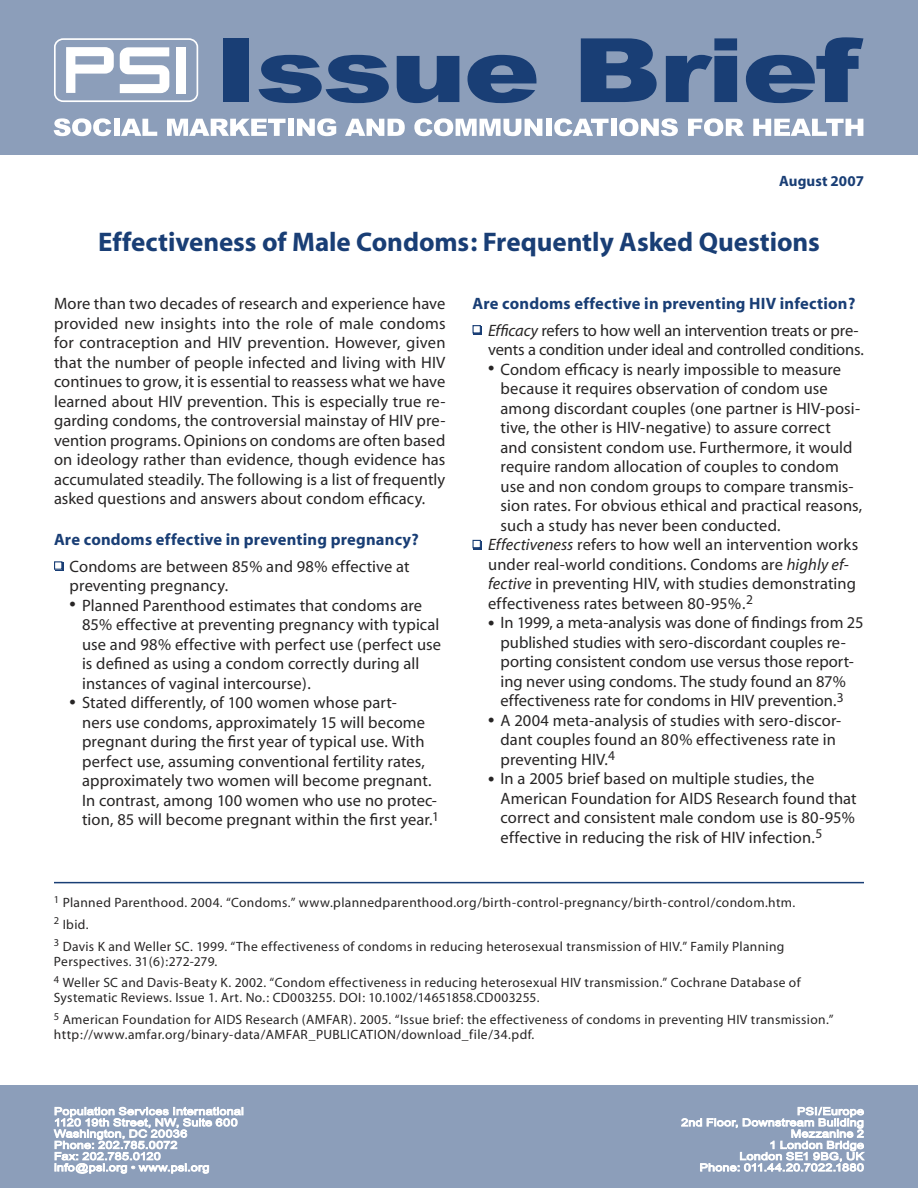
<style>
.page{position:relative;width:918px;height:1188px;background:#fff}
.page>*{position:absolute;margin:0;border:0;box-sizing:border-box;transform-origin:0 0}
.heading_3{font:700 27px "Myriad";letter-spacing:-.005em;color:#193e75}
.t1{font:16.5px/19.5px "Myriad";letter-spacing:.005em;color:#272525}
.t2{font:700 16.5px "Myriad";letter-spacing:.01em;color:#193e75}
.heading_3-2{font:700 15px "Myriad";letter-spacing:.005em;color:#193e75}
.t3{font:13.5px/15px "Myriad";letter-spacing:.025em;color:#272525}
.t4{font:10.5px "Arial";letter-spacing:.015em;color:#fff;scale:1.2 1}
.s1{font-family:"Times";font-size:18px}
.s2{font-style:italic}
</style>
<div class="page">
<div style="left:0;top:0;width:918px;height:155px;background:#8c9eba"></div>
<div style="left:0;top:1085px;width:918px;height:103px;background:#8c9eba"></div>
<svg style="left:54px;top:38px;width:144px;height:64px"></svg>
<div style="left:176px;top:47px;width:10px;height:46px;background:#fff"></div>
<div style="left:224px;top:38px;width:25px;height:64px;background:#193e75"></div>
<svg style="left:259px;top:55px;width:130px;height:48px"></svg>
<svg style="left:397px;top:56px;width:62px;height:47px"></svg>
<svg style="left:468px;top:55px;width:68px;height:48px"></svg>
<svg style="left:581px;top:38px;width:76px;height:64px"></svg>
<svg style="left:666px;top:38px;width:71px;height:64px"></svg>
<svg style="left:746px;top:37px;width:117px;height:66px"></svg>
<svg style="left:54px;top:1107px;width:189px;height:67px"></svg>
<svg style="left:681px;top:1107px;width:184px;height:65px"></svg>
<svg style="left:54px;top:118px;width:57px;height:18px"></svg>
<div style="left:114px;top:119px;width:5px;height:17px;background:#fff"></div>
<svg style="left:121px;top:119px;width:36px;height:17px"></svg>
<svg style="left:167px;top:119px;width:119px;height:17px"></svg>
<div style="left:288px;top:119px;width:5px;height:17px;background:#fff"></div>
<svg style="left:297px;top:118px;width:39px;height:18px"></svg>
<svg style="left:345px;top:119px;width:60px;height:17px"></svg>
<svg style="left:414px;top:118px;width:128px;height:18px"></svg>
<div style="left:546px;top:119px;width:6px;height:17px;background:#fff"></div>
<svg style="left:554px;top:118px;width:55px;height:18px"></svg>
<div style="left:611px;top:119px;width:5px;height:17px;background:#fff"></div>
<svg style="left:619px;top:118px;width:59px;height:18px"></svg>
<svg style="left:688px;top:118px;width:56px;height:18px"></svg>
<svg style="left:753px;top:119px;width:110px;height:17px"></svg>
<hr style="left:54px;top:882px;width:810px;height:1px;background:#193e75">
<div style="left:55px;top:562px;width:8px;height:9px;background:#193e75"></div>
<div style="left:55px;top:562px;width:7px;height:7px;background:#fff"></div>
<div style="left:54px;top:561px;width:8px;height:9px;border:1px solid #193e75"></div>
<div style="left:473px;top:326px;width:9px;height:9px;background:#193e75"></div>
<div style="left:473px;top:326px;width:7px;height:7px;background:#fff"></div>
<div style="left:472px;top:325px;width:9px;height:9px;border:1px solid #193e75"></div>
<div style="left:473px;top:541px;width:9px;height:8px;background:#193e75"></div>
<div style="left:473px;top:540px;width:7px;height:8px;background:#fff"></div>
<div style="left:472px;top:540px;width:9px;height:8px;border:1px solid #193e75"></div>
<p class="heading_3-2" style="left:779px;top:173px;width:86px">August 2007</p>
<p class="heading_3" style="left:98px;top:228px;width:723px">Effectiveness of Male Condoms: Frequently Asked Questions</p>
<p class="t1" style="left:54px;top:295px;width:393px;text-align:justify">More than two decades of research and experience have provided new insights into the role of male condoms for contraception and HIV prevention. However, given that the number of people infected and living with HIV continues to grow, it is essential to reassess what we have learned about HIV prevention. This is especially true re&shy;garding condoms, the controversial mainstay of HIV pre&shy;vention programs. Opinions on condoms are often based on ideology rather than evidence, though evidence has accumulated steadily. The following is a list of frequently asked questions and answers about condom efficacy.</p>
<p class="t2" style="left:54px;top:531px;width:366px">Are condoms effective in preventing pregnancy?</p>
<p class="t1" style="left:70px;top:557px;width:342px">Condoms are between 85% and 98% effective at preventing pregnancy.</p>
<p class="t1" style="left:82px;top:596px;width:361px;text-indent:-12px"><span class="s1">•</span> Planned Parenthood estimates that condoms are 85% effective at preventing pregnancy with typical use and 98% effective with perfect use (perfect use is defined as using a condom correctly during all instances of vaginal intercourse).</p>
<p class="t1" style="left:82px;top:694px;width:358px;text-indent:-12px"><span class="s1">•</span> Stated differently, of 100 women whose part-<br>ners use condoms, approximately 15 will become pregnant during the first year of typical use. With perfect use, assuming conventional fertility rates, approximately two women will become pregnant.<br>In contrast, among 100 women who use no protec&shy;tion, 85 will become pregnant within the first year.<sup>1</sup></p>
<p class="t2" style="left:472px;top:295px;width:384px">Are condoms effective in preventing HIV infection?</p>
<p class="t1" style="left:488px;top:321px;width:377px"><span class="s2">Efficacy</span> refers to how well an intervention treats or pre&shy;vents a condition under ideal and controlled conditions.</p>
<p class="t1" style="left:501px;top:360px;width:363px;text-indent:-12px"><span class="s1">•</span> Condom efficacy is nearly impossible to measure because it requires observation of condom use among discordant couples (one partner is HIV-posi&shy;tive, the other is HIV-negative) to assure correct<br>and consistent condom use. Furthermore, it would require random allocation of couples to condom use and non condom groups to compare transmis&shy;sion rates. For obvious ethical and practical reasons, such a study has never been conducted.</p>
<p class="t1" style="left:488px;top:536px;width:372px"><span class="s2">Effectiveness</span> refers to how well an intervention works under real-world conditions. Condoms are <span class="s2">highly ef&shy;fective</span> in preventing HIV, with studies demonstrating effectiveness rates between 80-95%.<sup>2</sup></p>
<p class="t1" style="left:488px;top:614px;width:377px;text-align:center"><span class="s1">•</span> In 1999, a meta-analysis was done of findings from 25 published studies with sero-discordant couples re&shy;porting consistent condom use versus those report&shy;ing never using condoms. The study found an 87% effectiveness rate for condoms in HIV prevention.<sup>3</sup></p>
<p class="t1" style="left:501px;top:711px;width:342px;text-indent:-12px"><span class="s1">•</span> A 2004 meta-analysis of studies with sero-discor&shy;dant couples found an 80% effectiveness rate in preventing HIV.<sup>4</sup></p>
<p class="t1" style="left:501px;top:770px;width:358px;text-indent:-12px"><span class="s1">•</span> In a 2005 brief based on multiple studies, the American Foundation for AIDS Research found that correct and consistent male condom use is 80-95% effective in reducing the risk of HIV infection.<sup>5</sup></p>
<p class="t3" style="left:54px;top:896px;width:743px"><sup>1</sup> Planned Parenthood. 2004. “Condoms.” www.plannedparenthood.org/birth-control-pregnancy/birth-control/condom.htm.</p>
<p class="t3" style="left:54px;top:917px;width:36px"><sup>2</sup> Ibid.</p>
<p class="t3" style="left:54px;top:939px;width:732px"><sup>3</sup> Davis K and Weller SC. 1999. “The effectiveness of condoms in reducing heterosexual transmission of HIV.” Family Planning<br>Perspectives. 31(6):272-279.</p>
<p class="t3" style="left:54px;top:976px;width:748px"><sup>4</sup> Weller SC and Davis-Beaty K. 2002. “Condom effectiveness in reducing heterosexual HIV transmission.” Cochrane Database of<br>Systematic Reviews. Issue 1. Art. No.: CD003255. DOI: 10.1002/14651858.CD003255.</p>
<p class="t3" style="left:54px;top:1013px;width:781px"><sup>5</sup> American Foundation for AIDS Research (AMFAR). 2005. “Issue brief: the effectiveness of condoms in preventing HIV transmission.” http://www.amfar.org/binary-data/AMFAR_PUBLICATION/download_file/34.pdf.</p>
<p class="t4" style="left:54px;top:1127px;width:113px">Washington, DC 20036</p>
<p class="t4" style="left:791px;top:1127px;width:63px">Mezzanine 2</p>
</div>
